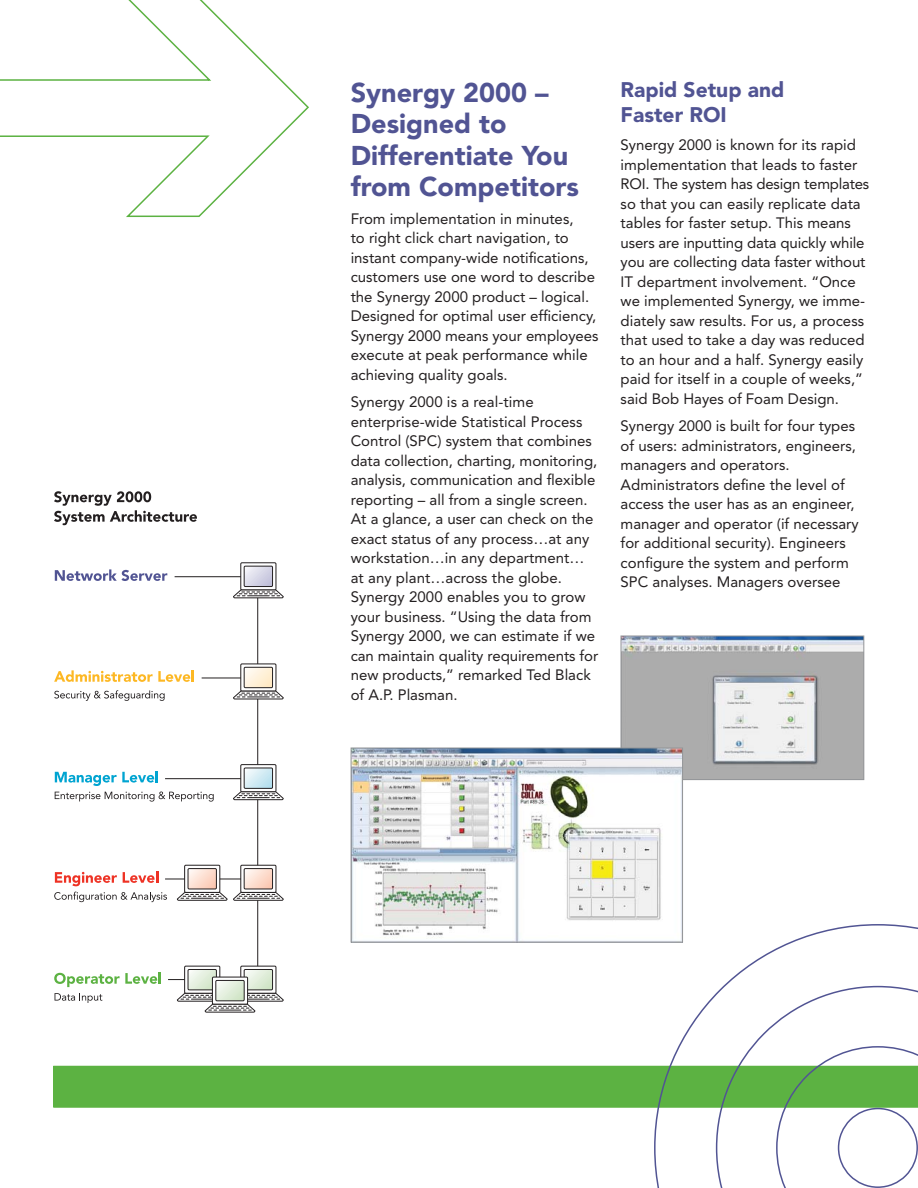
<style>
.page{position:relative;width:918px;height:1188px;background:#fff}
.page>*{position:absolute;margin:0;border:0;box-sizing:border-box;transform-origin:0 0}
.t1{font:900 27px/31.5px "Avenir";color:#515493}
.t2{font:900 21px/25.5px "Avenir";color:#515493}
.t3{font:15px/19.5px "Avenir";color:#231f20}
</style>
<div class="page">
<svg style="left:0;top:0;width:309px;height:217px"></svg>
<img style="left:623px;top:638px;width:239px;height:140px">
<div style="left:621px;top:636px;width:243px;height:144px;border:1px solid #939598"></div>
<img style="left:353px;top:750px;width:328px;height:190px">
<div style="left:351px;top:748px;width:332px;height:194px;border:1px solid #939598"></div>
<svg style="left:54px;top:491px;width:143px;height:34px"></svg>
<hr style="left:257px;top:574px;width:1px;height:413px;background:#231f20">
<svg style="left:55px;top:569px;width:112px;height:12px"></svg>
<hr style="left:175px;top:576px;width:92px;height:1px;background:#231f20">
<svg style="left:241px;top:563px;width:35px;height:27px"></svg>
<div style="left:240px;top:562px;width:36px;height:28px;border:1px solid #231f20"></div>
<svg style="left:244px;top:566px;width:29px;height:21px"></svg>
<div style="left:244px;top:566px;width:29px;height:21px;border:1px solid #231f20"></div>
<svg style="left:233px;top:589px;width:51px;height:10px"></svg>
<svg style="left:55px;top:771px;width:103px;height:15px"></svg>
<svg style="left:55px;top:792px;width:159px;height:10px"></svg>
<hr style="left:165px;top:778px;width:102px;height:1px;background:#231f20">
<svg style="left:241px;top:765px;width:35px;height:27px"></svg>
<div style="left:240px;top:764px;width:36px;height:28px;border:1px solid #231f20"></div>
<svg style="left:244px;top:768px;width:29px;height:20px"></svg>
<div style="left:244px;top:768px;width:29px;height:21px;border:1px solid #231f20"></div>
<svg style="left:233px;top:791px;width:51px;height:9px"></svg>
<div style="left:184px;top:966px;width:36px;height:28px;border:1px solid #231f20"></div>
<div style="left:188px;top:969px;width:28px;height:21px;background:linear-gradient(to right,#fcfdfb,#ddecd6)"></div>
<div style="left:188px;top:969px;width:29px;height:21px;border:1px solid #231f20"></div>
<div style="left:241px;top:966px;width:35px;height:27px;background:#fff"></div>
<div style="left:240px;top:966px;width:36px;height:28px;border:1px solid #231f20"></div>
<svg style="left:244px;top:969px;width:29px;height:21px"></svg>
<div style="left:244px;top:969px;width:29px;height:21px;border:1px solid #231f20"></div>
<svg style="left:55px;top:872px;width:62px;height:14px"></svg>
<svg style="left:123px;top:871px;width:35px;height:12px"></svg>
<svg style="left:54px;top:892px;width:113px;height:10px"></svg>
<hr style="left:165px;top:879px;width:102px;height:1px;background:#231f20">
<svg style="left:185px;top:865px;width:35px;height:27px"></svg>
<div style="left:184px;top:865px;width:36px;height:28px;border:1px solid #231f20"></div>
<div style="left:188px;top:869px;width:28px;height:20px;background:linear-gradient(to right,#fff1e9,#fcd0bd)"></div>
<div style="left:188px;top:868px;width:29px;height:21px;border:1px solid #231f20"></div>
<svg style="left:241px;top:865px;width:35px;height:27px"></svg>
<div style="left:240px;top:865px;width:36px;height:28px;border:1px solid #231f20"></div>
<svg style="left:244px;top:869px;width:29px;height:20px"></svg>
<div style="left:244px;top:868px;width:29px;height:21px;border:1px solid #231f20"></div>
<svg style="left:177px;top:892px;width:107px;height:9px"></svg>
<hr style="left:202px;top:678px;width:65px;height:1px;background:#231f20">
<svg style="left:241px;top:664px;width:35px;height:27px"></svg>
<div style="left:240px;top:664px;width:36px;height:28px;border:1px solid #231f20"></div>
<svg style="left:244px;top:667px;width:29px;height:21px"></svg>
<div style="left:244px;top:667px;width:29px;height:21px;border:1px solid #231f20"></div>
<svg style="left:233px;top:690px;width:51px;height:10px"></svg>
<svg style="left:54px;top:670px;width:140px;height:12px"></svg>
<svg style="left:54px;top:690px;width:111px;height:11px"></svg>
<svg style="left:653px;top:923px;width:265px;height:49px"></svg>
<svg style="left:53px;top:972px;width:865px;height:216px"></svg>
<p class="t1" style="left:351px;top:79px;width:230px">Synergy 2000 –<br>Designed to<br>Differentiate You from Competitors</p>
<p class="t3" style="left:351px;top:210px;width:249px">From implementation in minutes,<br>to right click chart navigation, to instant company-wide notifications, customers use one word to describe the Synergy 2000 product – logical.<br>Designed for optimal user efficiency, Synergy 2000 means your employees execute at peak performance while achieving quality goals.</p>
<p class="t3" style="left:351px;top:394px;width:249px">Synergy 2000 is a real-time enterprise-wide Statistical Process Control (SPC) system that combines data collection, charting, monitoring, analysis, communication and flexible reporting – all from a single screen.<br>At a glance, a user can check on the exact status of any process…at any workstation…in any department… at any plant…across the globe.<br>Synergy 2000 enables you to grow your business. “Using the data from Synergy 2000, we can estimate if we can maintain quality requirements for new products,” remarked Ted Black of A.P. Plasman.</p>
<p class="t2" style="left:621px;top:79px;width:165px">Rapid Setup and<br>Faster ROI</p>
<p class="t3" style="left:621px;top:136px;width:250px">Synergy 2000 is known for its rapid implementation that leads to faster ROI. The system has design templates so that you can easily replicate data tables for faster setup. This means users are inputting data quickly while you are collecting data faster without IT department involvement. “Once we implemented Synergy, we imme&shy;diately saw results. For us, a process that used to take a day was reduced to an hour and a half. Synergy easily paid for itself in a couple of weeks,” said Bob Hayes of Foam Design.</p>
<p class="t3" style="left:621px;top:417px;width:240px">Synergy 2000 is built for four types of users: administrators, engineers, managers and operators.<br>Administrators define the level of access the user has as an engineer, manager and operator (if necessary for additional security). Engineers configure the system and perform SPC analyses. Managers oversee</p>
</div>
